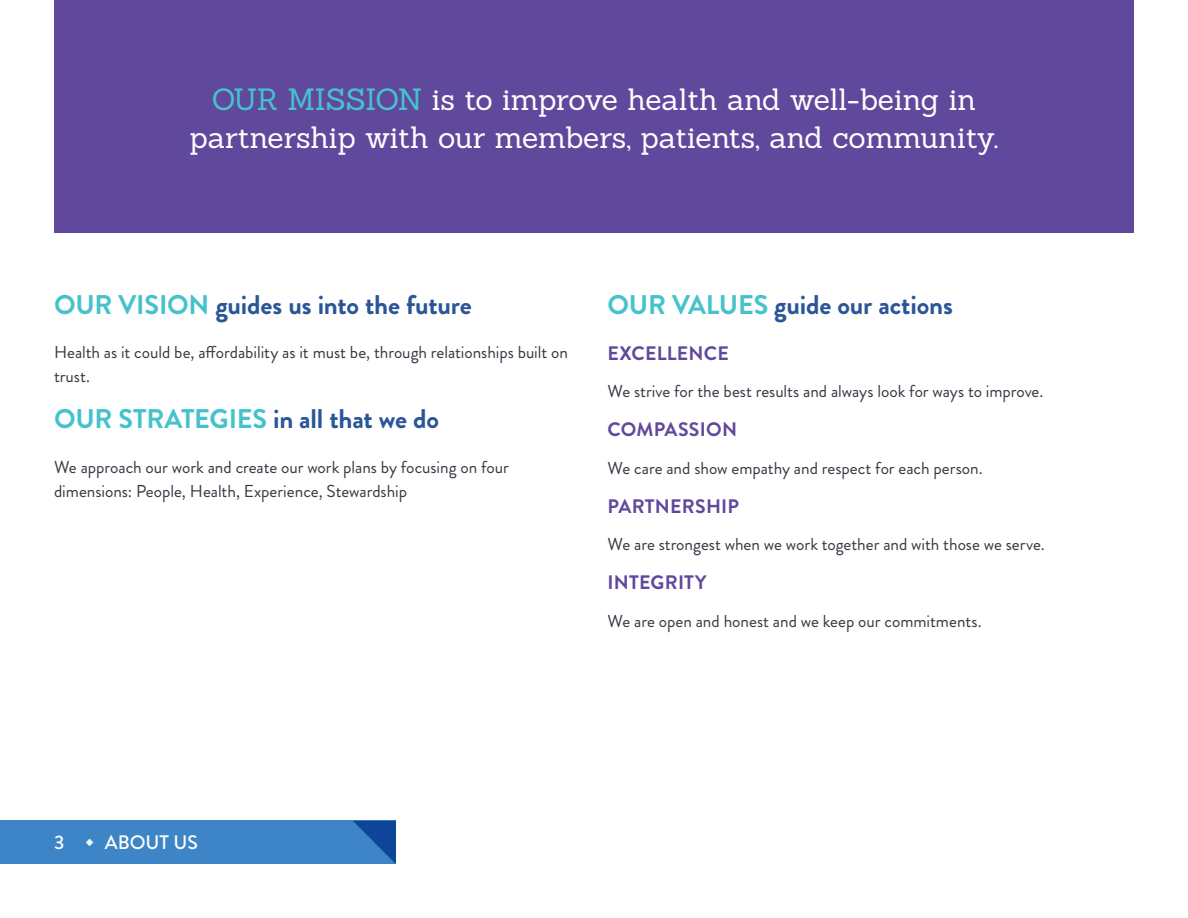
<style>
.page{position:relative;width:1188px;height:918px;background:#fff}
.page>*{position:absolute;margin:0;border:0;box-sizing:border-box;transform-origin:0 0}
.t1{font:30px/37.5px "Sanchez";letter-spacing:-.005em;color:#fff;text-align:center}
.t2{font:700 27px "Brandon Grotesque";letter-spacing:-.01em;color:#2a5698}
.t3{font:700 27px "Brandon Grotesque";letter-spacing:-.01em;color:#45c2cc}
.t4{font:700 19.5px "Brandon Grotesque";letter-spacing:.01em;color:#60489d}
.t5{font:500 19.5px "Brandon Grotesque";color:#fff}
.t6{font:17.25px/24px "Brandon Grotesque";color:#333842}
.s1{color:#45c2cc}
.s2{color:#2a5698}
</style>
<div class="page">
<div style="left:0;top:821px;width:396px;height:43px;background:#3d85c6"></div>
<svg style="left:353px;top:821px;width:43px;height:43px"></svg>
<svg style="left:86px;top:839px;width:7px;height:7px"></svg>
<div style="left:54px;top:0;width:1080px;height:232px;background:#60489d"></div>
<h1 class="t1" style="left:190px;top:81px;width:810px"><span class="s1">OUR MISSION</span> is to improve health and well-being in partnership with our members, patients, and community.</h1>
<h2 class="t2" style="left:54px;top:286px;width:419px"><span class="s1">OUR VISION</span> guides us into the future</h2>
<p class="t6" style="left:54px;top:341px;width:516px">Health as it could be, affordability as it must be, through relationships built on trust.</p>
<h2 class="t3" style="left:54px;top:400px;width:387px">OUR STRATEGIES <span class="s2">in all that we do</span></h2>
<p class="t6" style="left:54px;top:455px;width:456px">We approach our work and create our work plans by focusing on four dimensions: People, Health, Experience, Stewardship</p>
<h2 class="t2" style="left:608px;top:286px;width:347px"><span class="s1">OUR VALUES</span> guide our actions</h2>
<p class="t4" style="left:608px;top:340px;width:123px">EXCELLENCE</p>
<p class="t6" style="left:608px;top:380px;width:437px">We strive for the best results and always look for ways to improve.</p>
<p class="t4" style="left:608px;top:416px;width:131px">COMPASSION</p>
<p class="t6" style="left:608px;top:456px;width:377px">We care and show empathy and respect for each person.</p>
<p class="t4" style="left:608px;top:493px;width:133px">PARTNERSHIP</p>
<p class="t6" style="left:608px;top:533px;width:439px">We are strongest when we work together and with those we serve.</p>
<p class="t4" style="left:608px;top:569px;width:100px">INTEGRITY</p>
<p class="t6" style="left:608px;top:609px;width:376px">We are open and honest and we keep our commitments.</p>
<p class="t5" style="left:54px;top:829px;width:12px">3</p>
<p class="t5" style="left:105px;top:829px;width:95px">ABOUT US</p>
</div>
